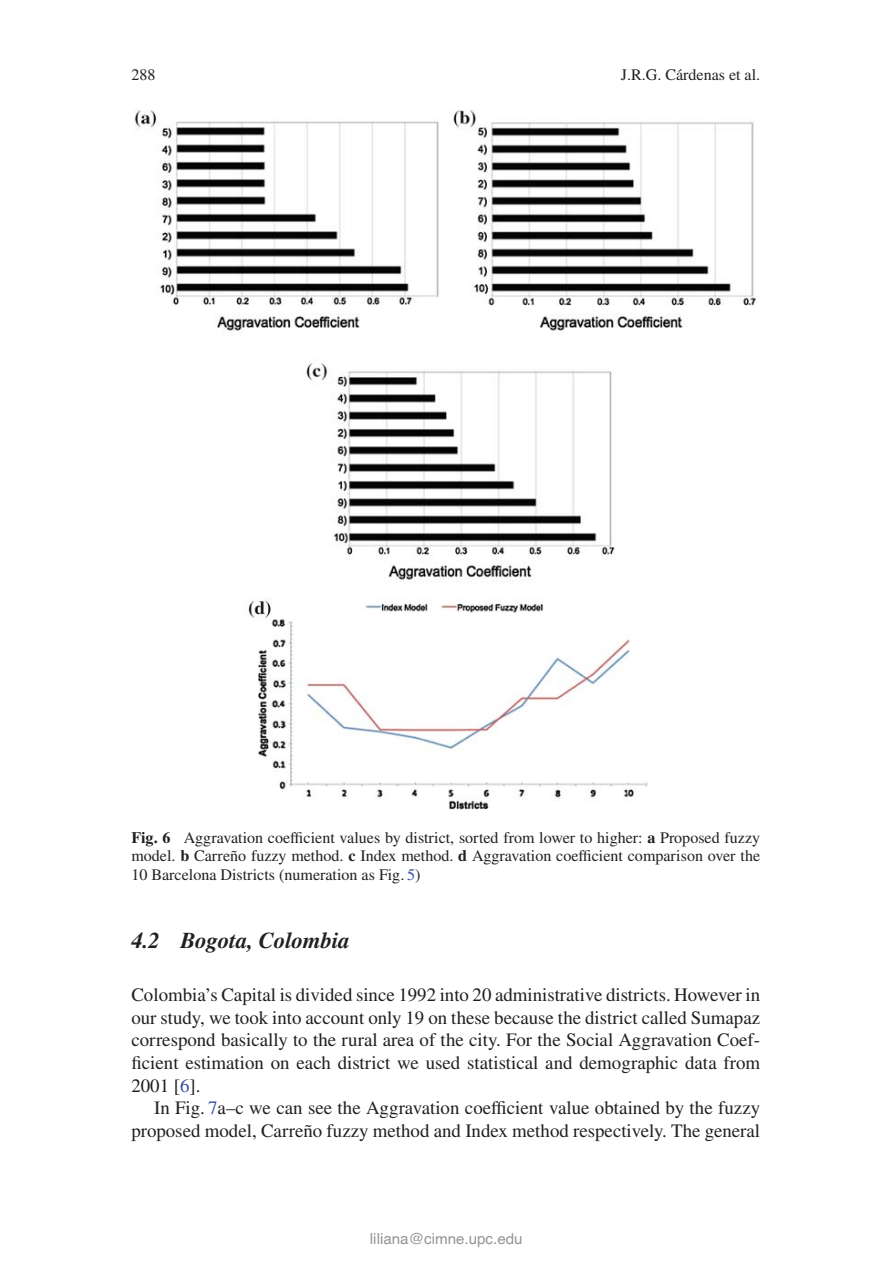
<style>
.page{position:relative;width:893px;height:1263px;background:#fff}
.page>*{position:absolute;margin:0;border:0;box-sizing:border-box;transform-origin:0 0}
.t1{font:italic 700 22.65px "STIX General";color:#231f20}
.t2{font:18.9px/22.6px "STIX General";color:#231f20;text-align:justify}
.t3{font:16.05px/18.9px "STIX General";color:#231f20;text-align:justify}
.t4{font:15.15px "Helvetica";color:#939598}
.s1{font-weight:700}
.s2{color:#344ea2}
</style>
<div class="page">
<img style="left:135px;top:109px;width:621px;height:700px">
<p class="t3" style="left:131px;top:67px;width:26px">288</p>
<p class="t3" style="left:621px;top:67px;width:141px">J.R.G. Cárdenas et al.</p>
<p class="t3" style="left:131px;top:829px;width:630px"><span class="s1">Fig. 6</span> Aggravation coefficient values by district, sorted from lower to higher: <span class="s1">a</span> Proposed fuzzy model. <span class="s1">b</span> Carreño fuzzy method. <span class="s1">c</span> Index method. <span class="s1">d</span> Aggravation coefficient comparison over the 10 Barcelona Districts (numeration as Fig. <span class="s2">5</span>)</p>
<p class="t1" style="left:131px;top:932px;width:220px">4.2 Bogota, Colombia</p>
<p class="t2" style="left:131px;top:985px;width:630px">Colombia’s Capital is divided since 1992 into 20 administrative districts. However in our study, we took into account only 19 on these because the district called Sumapaz correspond basically to the rural area of the city. For the Social Aggravation Coef&shy;ficient estimation on each district we used statistical and demographic data from 2001 [<span class="s2">6</span>].</p>
<p class="t2" style="left:131px;top:1098px;width:630px;text-align:right">In Fig. <span class="s2">7</span>a–c we can see the Aggravation coefficient value obtained by the fuzzy proposed model, Carreño fuzzy method and Index method respectively. The general</p>
<p class="t4" style="left:370px;top:1230px;width:154px">liliana@cimne.upc.edu</p>
</div>
